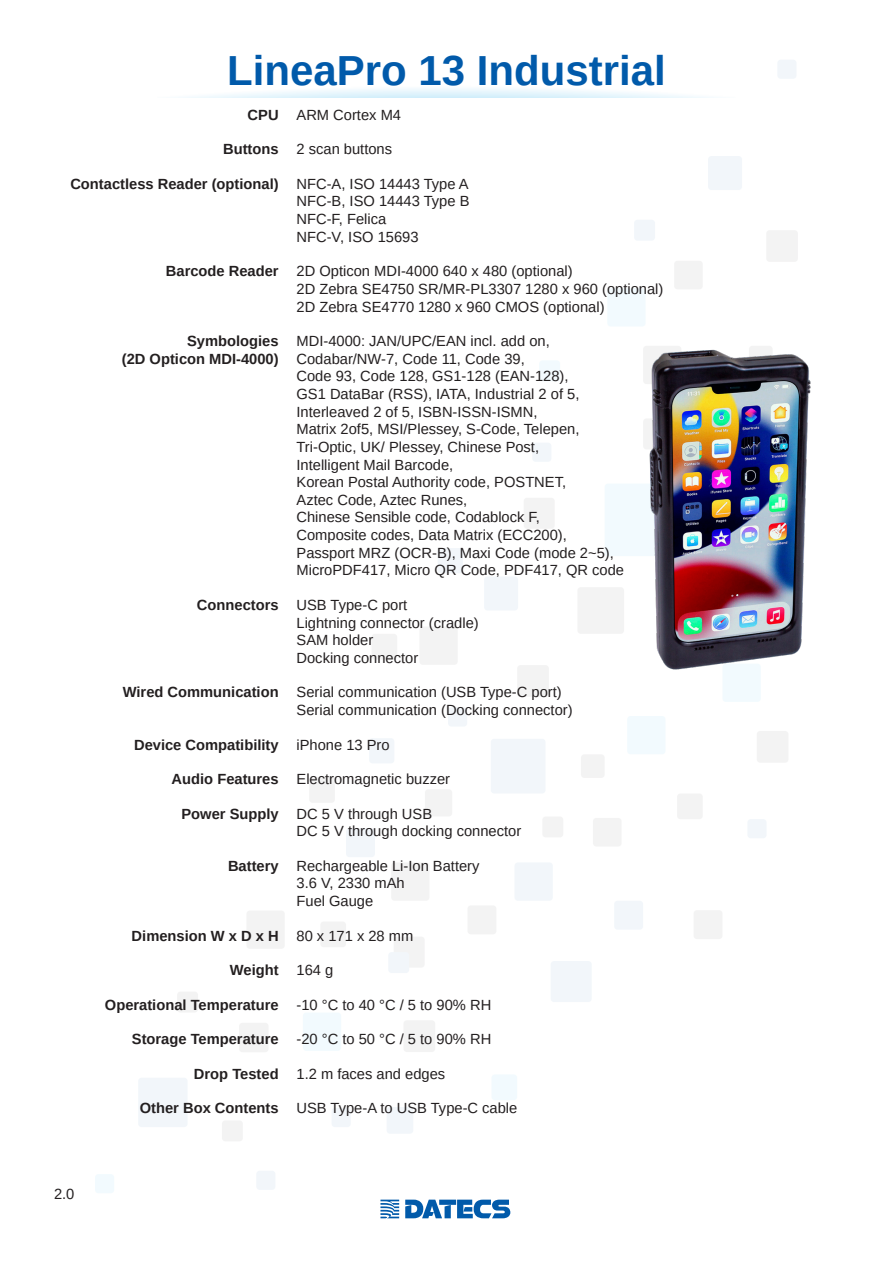
<style>
.page{position:relative;width:893px;height:1263px;background:#fff}
.page>*{position:absolute;margin:0;border:0;box-sizing:border-box;transform-origin:0 0}
.t1{font:700 42px "Arimo";color:#015aaa}
.Paragraph{font:14.7px/17.7px "Arimo";color:#231f20}
.Paragraph-2{font:700 14.7px/17.7px "Arimo";color:#231f20;text-align:right}
</style>
<div class="page">
<svg style="left:380px;top:1199px;width:19px;height:19px"></svg>
<div style="left:439px;top:1199px;width:17px;height:6px;background:#015aaa"></div>
<svg style="left:405px;top:1199px;width:46px;height:19px"></svg>
<svg style="left:457px;top:1199px;width:53px;height:19px"></svg>
<img style="left:601px;top:289px;width:210px;height:413px">
<p class="t1" style="left:227px;top:41px;width:440px">LineaPro 13 Industrial</p>
<p class="Paragraph-2" style="left:248px;top:106px;width:33px">CPU</p>
<p class="Paragraph" style="left:297px;top:106px;width:106px">ARM Cortex M4</p>
<p class="Paragraph-2" style="left:223px;top:141px;width:57px">Buttons</p>
<p class="Paragraph" style="left:297px;top:140px;width:97px">2 scan buttons</p>
<p class="Paragraph-2" style="left:70px;top:175px;width:210px">Contactless Reader (optional)</p>
<p class="Paragraph" style="left:297px;top:175px;width:174px">NFC-A, ISO 14443 Type A<br>NFC-B, ISO 14443 Type B<br>NFC-F, Felica<br>NFC-V, ISO 15693</p>
<p class="Paragraph-2" style="left:166px;top:263px;width:114px">Barcode Reader</p>
<p class="Paragraph" style="left:297px;top:262px;width:368px">2D Opticon MDI-4000 640 x 480 (optional)<br>2D Zebra SE4750 SR/MR-PL3307 1280 x 960 (optional)<br>2D Zebra SE4770 1280 x 960 CMOS (optional)</p>
<p class="Paragraph-2" style="left:122px;top:332px;width:158px">Symbologies<br>(2D Opticon MDI-4000)</p>
<p class="Paragraph" style="left:297px;top:332px;width:329px">MDI-4000: JAN/UPC/EAN incl. add on, Codabar/NW-7, Code 11, Code 39,<br>Code 93, Code 128, GS1-128 (EAN-128),<br>GS1 DataBar (RSS), IATA, Industrial 2 of 5, Interleaved 2 of 5, ISBN-ISSN-ISMN,<br>Matrix 2of5, MSI/Plessey, S-Code, Telepen, Tri-Optic, UK/ Plessey, Chinese Post,<br>Intelligent Mail Barcode,<br>Korean Postal Authority code, POSTNET,<br>Aztec Code, Aztec Runes,<br>Chinese Sensible code, Codablock F,<br>Composite codes, Data Matrix (ECC200), Passport MRZ (OCR-B), Maxi Code (mode 2~5), MicroPDF417, Micro QR Code, PDF417, QR code</p>
<p class="Paragraph-2" style="left:197px;top:596px;width:83px">Connectors</p>
<p class="Paragraph" style="left:297px;top:596px;width:184px">USB Type-C port<br>Lightning connector (cradle)<br>SAM holder<br>Docking connector</p>
<p class="Paragraph-2" style="left:123px;top:684px;width:157px">Wired Communication</p>
<p class="Paragraph" style="left:297px;top:683px;width:278px">Serial communication (USB Type-C port)<br>Serial communication (Docking connector)</p>
<p class="Paragraph-2" style="left:134px;top:736px;width:146px">Device Compatibility</p>
<p class="Paragraph" style="left:297px;top:736px;width:95px">iPhone 13 Pro</p>
<p class="Paragraph-2" style="left:172px;top:770px;width:109px">Audio Features</p>
<p class="Paragraph" style="left:297px;top:770px;width:155px">Electromagnetic buzzer</p>
<p class="Paragraph-2" style="left:181px;top:805px;width:99px">Power Supply</p>
<p class="Paragraph" style="left:297px;top:805px;width:226px">DC 5 V through USB<br>DC 5 V through docking connector</p>
<p class="Paragraph-2" style="left:228px;top:857px;width:52px">Battery</p>
<p class="Paragraph" style="left:297px;top:857px;width:185px">Rechargeable Li-Ion Battery<br>3.6 V, 2330 mAh<br>Fuel Gauge</p>
<p class="Paragraph-2" style="left:132px;top:927px;width:149px">Dimension W x D x H</p>
<p class="Paragraph" style="left:297px;top:927px;width:118px">80 x 171 x 28 mm</p>
<p class="Paragraph-2" style="left:230px;top:961px;width:50px">Weight</p>
<p class="Paragraph" style="left:297px;top:961px;width:38px">164 g</p>
<p class="Paragraph-2" style="left:105px;top:996px;width:175px">Operational Temperature</p>
<p class="Paragraph" style="left:297px;top:996px;width:196px">-10 °C to 40 °C / 5 to 90% RH</p>
<p class="Paragraph-2" style="left:132px;top:1030px;width:148px">Storage Temperature</p>
<p class="Paragraph" style="left:297px;top:1030px;width:196px">-20 °C to 50 °C / 5 to 90% RH</p>
<p class="Paragraph-2" style="left:194px;top:1065px;width:86px">Drop Tested</p>
<p class="Paragraph" style="left:297px;top:1065px;width:150px">1.2 m faces and edges</p>
<p class="Paragraph-2" style="left:140px;top:1099px;width:140px">Other Box Contents</p>
<p class="Paragraph" style="left:297px;top:1099px;width:222px">USB Type-A to USB Type-C cable</p>
<p class="Paragraph" style="left:54px;top:1185px;width:22px">2.0</p>
</div>
